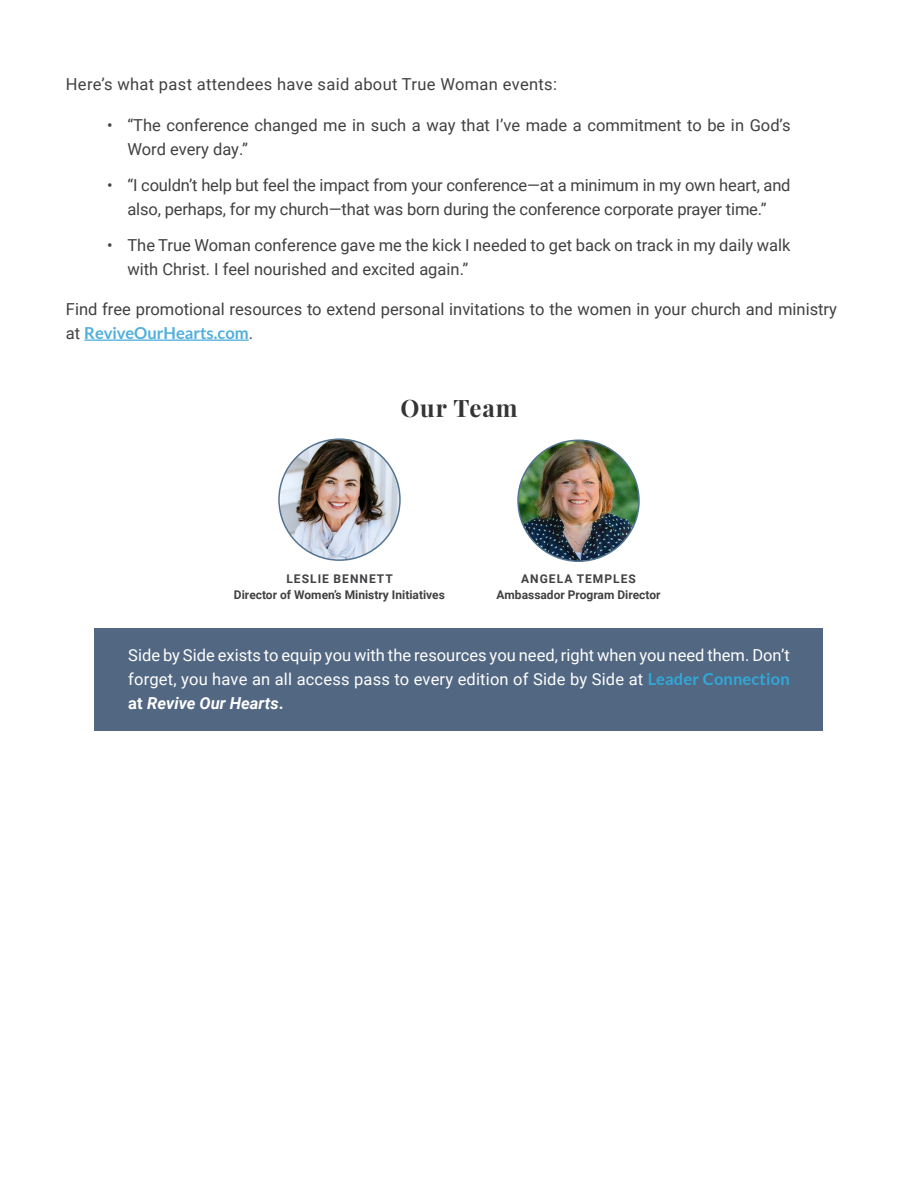
<style>
.page{position:relative;width:918px;height:1188px;background:#fff}
.page>*{position:absolute;margin:0;border:0;box-sizing:border-box;transform-origin:0 0}
.t1{font:700 24px "Playfair Display";letter-spacing:.04em;color:#343433}
.t2{font:16.5px/24px "Roboto";color:#414042}
.t3{font:16.5px/24px "Roboto";letter-spacing:.01em;color:#fff;text-align:justify}
.t4{font:16.5px "Roboto";letter-spacing:.02em;color:#414042}
.t5{font:700 16.5px "Lato";color:#50afdb}
.t6{font:700 12px/16.5px "Roboto";color:#414042;text-align:center}
.s1{font-family:"Roboto";font-weight:400;color:#414042}
.s2{font-family:"Lato";font-weight:700;color:#31a8d8}
.s3{font-weight:700}
.s4{font-weight:700;font-style:italic}
</style>
<div class="page">
<div style="left:94px;top:628px;width:730px;height:102px;background:#526782"></div>
<img style="left:518px;top:440px;width:121px;height:121px;border-radius:60px">
<div style="left:517px;top:440px;width:123px;height:122px;border:2px solid #53738f;border-radius:50%"></div>
<img style="left:280px;top:441px;width:120px;height:119px">
<div style="left:278px;top:438px;width:123px;height:123px;border:2px solid #53738f;border-radius:50%"></div>
<hr style="left:84px;top:339px;width:165px;height:2px;background:#50afdb">
<p class="t4" style="left:66px;top:73px;width:493px">Here’s what past attendees have said about True Woman events:</p>
<p class="t2" style="left:127px;top:112px;width:665px;text-indent:-20px">• “The conference changed me in such a way that I’ve made a commitment to be in God’s<br>Word every day.”</p>
<p class="t2" style="left:107px;top:173px;width:685px;text-align:center">• “I couldn’t help but feel the impact from your conference—at a minimum in my own heart, and also, perhaps, for my church—that was born during the conference corporate prayer time.”</p>
<p class="t2" style="left:127px;top:233px;width:665px;text-indent:-20px">• The True Woman conference gave me the kick I needed to get back on track in my daily walk with Christ. I feel nourished and excited again.”</p>
<p class="t2" style="left:66px;top:297px;width:773px">Find free promotional resources to extend personal invitations to the women in your church and ministry</p>
<p class="t5" style="left:66px;top:324px;width:189px"><span class="s1">at</span> ReviveOurHearts.com<span class="s1">.</span></p>
<h1 class="t1" style="left:400px;top:393px;width:119px">Our Team</h1>
<p class="t6" style="left:234px;top:570px;width:212px">LESLIE BENNETT<br>Director of Women’s Ministry Initiatives</p>
<p class="t6" style="left:497px;top:570px;width:166px">ANGELA TEMPLES<br>Ambassador Program Director</p>
<p class="t3" style="left:128px;top:642px;width:663px">Side by Side exists to equip you with the resources you need, right when you need them. Don’t forget, you have an all access pass to every edition of Side by Side at <span class="s2">Leader Connection </span><span class="s3">at</span> <span class="s4">Revive Our Hearts</span><span class="s3">.</span></p>
</div>
